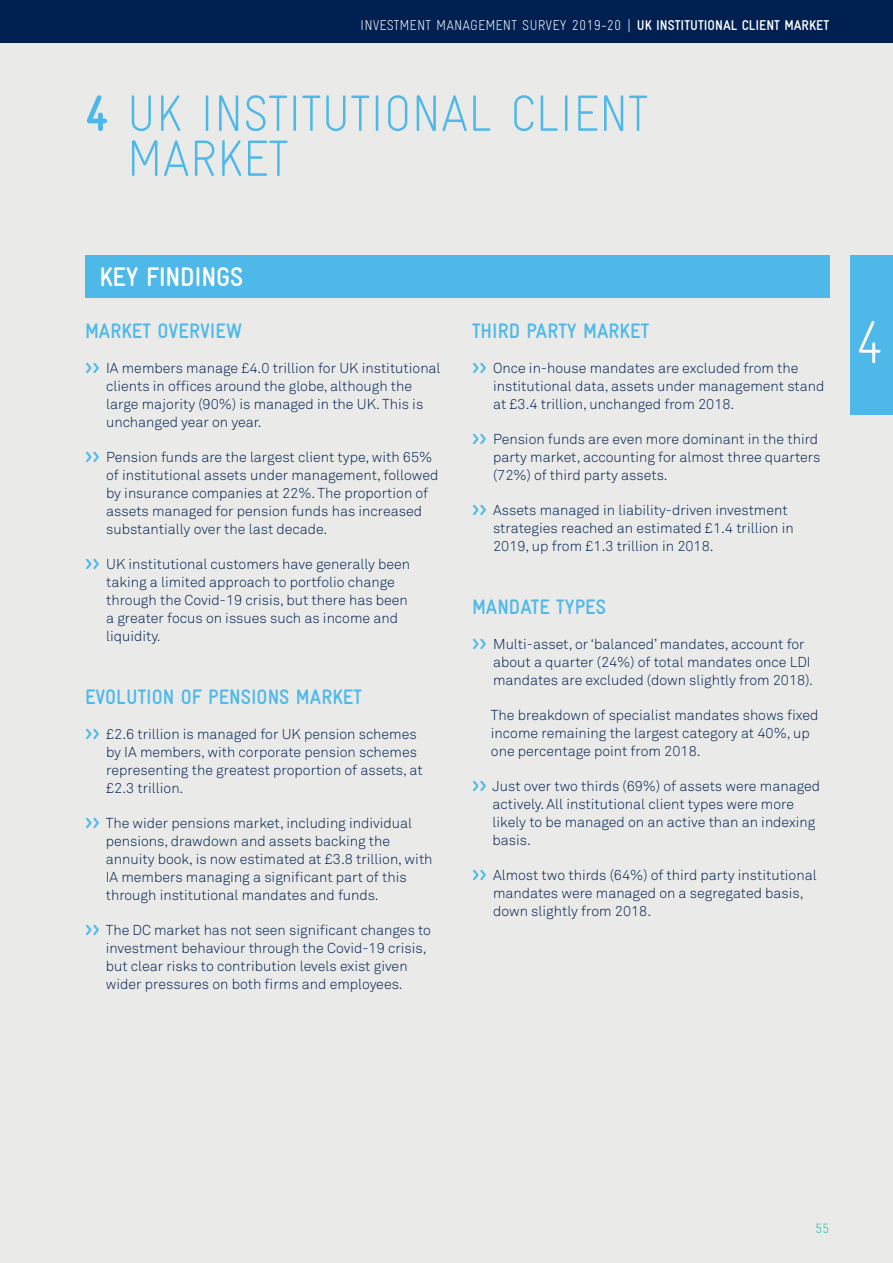
<style>
.page{position:relative;width:893px;height:1263px;background:#fff}
.page>*{position:absolute;margin:0;border:0;box-sizing:border-box;transform-origin:0 0}
.t1{font:300 60px "Gravur Condensed";color:#fff}
.PAGEHEADER{font:300 51px/45px "Gravur Condensed";letter-spacing:-.01em;color:#4eb9e9}
.PAGEHEADER-2{font:700 27px "Gravur Condensed";letter-spacing:-.01em;color:#fff}
.t2{font:700 21px "Gravur Condensed";color:#4eb9e9}
.t3{font:300 14.25px/18px "Akkurat Std";color:#002051}
.t4{font:300 14.25px "Gravur Condensed";color:#fff}
.t5{font:300 13.5px "Gravur Condensed";color:#22bcb3}
.s1{font-weight:700}
.s2{font-family:"Gravur Condensed";font-weight:700;font-size:21px;color:#4eb9e9}
</style>
<div class="page">
<div style="left:0;top:21px;width:893px;height:1242px;background:#eaeae8"></div>
<div style="left:0;top:0;width:893px;height:43px;background:#002051"></div>
<div style="left:85px;top:255px;width:744px;height:43px;background:#4eb9e9"></div>
<div style="left:850px;top:255px;width:43px;height:160px;background:#4eb9e9"></div>
<p class="t4" style="left:360px;top:17px;width:470px">INVESTMENT MANAGEMENT SURVEY 2019-20 | <span class="s1">UK INSTITUTIONAL CLIENT MARKET</span></p>
<p class="PAGEHEADER" style="left:127px;top:91px;width:523px;text-indent:-42px"><span class="s1">4</span> UK INSTITUTIONAL CLIENT<br>MARKET</p>
<p class="PAGEHEADER-2" style="left:99px;top:262px;width:145px">KEY FINDINGS</p>
<p class="t2" style="left:85px;top:319px;width:159px">MARKET OVERVIEW</p>
<p class="t3" style="left:106px;top:359px;width:336px;text-indent:-21px"><span class="s2">&gt;&gt;</span> IA members manage £4.0 trillion for UK institutional clients in offices around the globe, although the large majority (90%) is managed in the UK. This is unchanged year on year.</p>
<p class="t3" style="left:106px;top:448px;width:334px;text-indent:-21px"><span class="s2">&gt;&gt;</span> Pension funds are the largest client type, with 65% of institutional assets under management, followed by insurance companies at 22%. The proportion of assets managed for pension funds has increased substantially over the last decade.</p>
<p class="t3" style="left:106px;top:555px;width:306px;text-indent:-21px"><span class="s2">&gt;&gt;</span> UK institutional customers have generally been taking a limited approach to portfolio change through the Covid-19 crisis, but there has been a greater focus on issues such as income and liquidity.</p>
<p class="t2" style="left:85px;top:686px;width:278px">EVOLUTION OF PENSIONS MARKET</p>
<p class="t3" style="left:106px;top:725px;width:318px;text-indent:-21px"><span class="s2">&gt;&gt;</span> £2.6 trillion is managed for UK pension schemes by IA members, with corporate pension schemes representing the greatest proportion of assets, at £2.3 trillion.</p>
<p class="t3" style="left:106px;top:814px;width:328px;text-indent:-21px"><span class="s2">&gt;&gt;</span> The wider pensions market, including individual pensions, drawdown and assets backing the annuity book, is now estimated at £3.8 trillion, with IA members managing a significant part of this through institutional mandates and funds.</p>
<p class="t3" style="left:106px;top:921px;width:327px;text-indent:-21px"><span class="s2">&gt;&gt;</span> The DC market has not seen significant changes to investment behaviour through the Covid-19 crisis, but clear risks to contribution levels exist given wider pressures on both firms and employees.</p>
<p class="t2" style="left:472px;top:319px;width:179px">THIRD PARTY MARKET</p>
<p class="t3" style="left:493px;top:359px;width:333px;text-indent:-21px"><span class="s2">&gt;&gt;</span> Once in-house mandates are excluded from the institutional data, assets under management stand at £3.4 trillion, unchanged from 2018.</p>
<p class="t3" style="left:493px;top:430px;width:329px;text-indent:-21px"><span class="s2">&gt;&gt;</span> Pension funds are even more dominant in the third party market, accounting for almost three quarters (72%) of third party assets.</p>
<p class="t3" style="left:493px;top:501px;width:302px;text-indent:-21px"><span class="s2">&gt;&gt;</span> Assets managed in liability-driven investment strategies reached an estimated £1.4 trillion in<br>2019, up from £1.3 trillion in 2018.</p>
<p class="t2" style="left:472px;top:596px;width:136px">MANDATE TYPES</p>
<p class="t3" style="left:493px;top:635px;width:321px;text-indent:-21px"><span class="s2">&gt;&gt;</span> Multi-asset, or ‘balanced’ mandates, account for about a quarter (24%) of total mandates once LDI mandates are excluded (down slightly from 2018).</p>
<p class="t3" style="left:491px;top:706px;width:329px">The breakdown of specialist mandates shows fixed income remaining the largest category at 40%, up one percentage point from 2018.</p>
<p class="t3" style="left:493px;top:777px;width:329px;text-indent:-21px"><span class="s2">&gt;&gt;</span> Just over two thirds (69%) of assets were managed actively. All institutional client types were more likely to be managed on an active than an indexing basis.</p>
<p class="t3" style="left:493px;top:866px;width:325px;text-indent:-21px"><span class="s2">&gt;&gt;</span> Almost two thirds (64%) of third party institutional mandates were managed on a segregated basis, down slightly from 2018.</p>
<p class="t1" style="left:855px;top:308px;width:31px">4</p>
<p class="t5" style="left:815px;top:1220px;width:15px">55</p>
</div>
